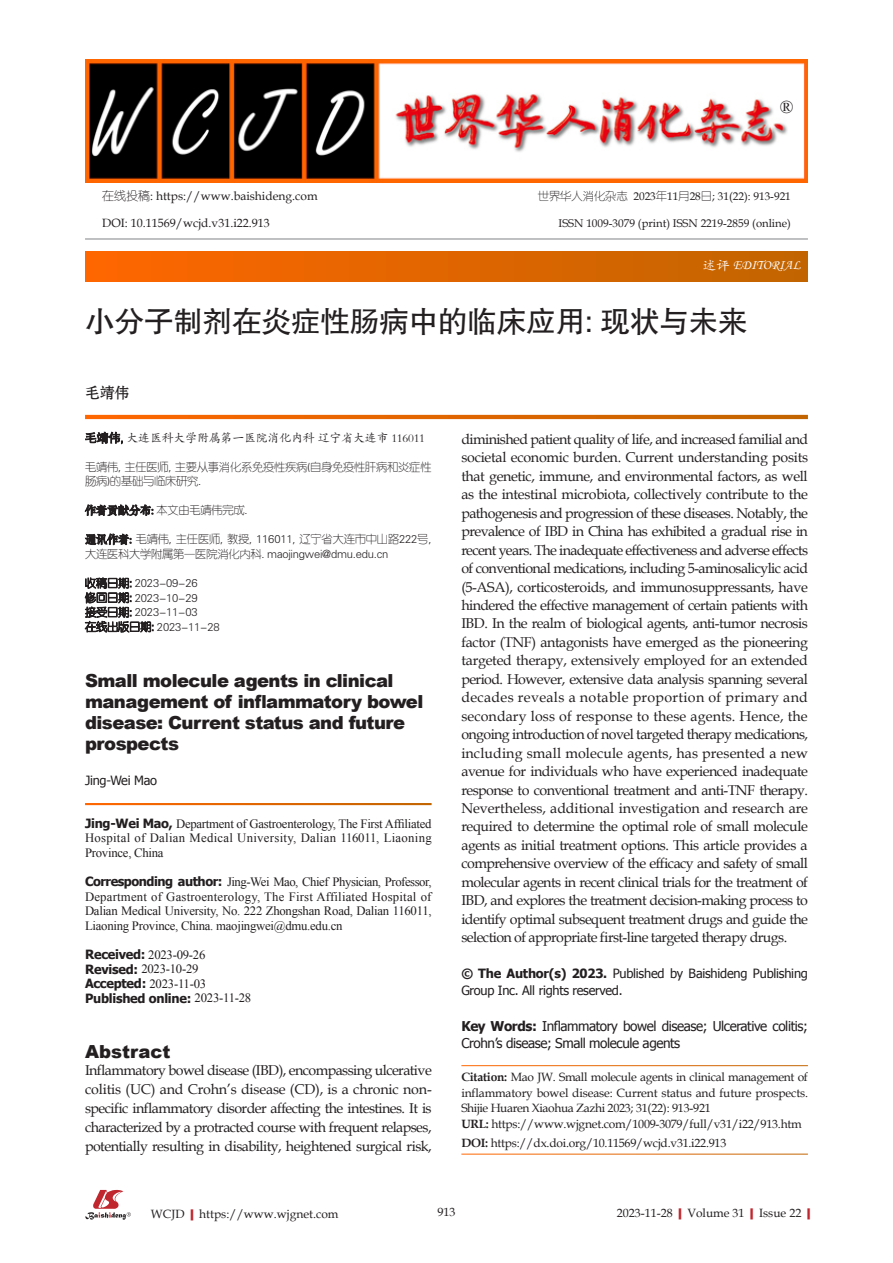
<style>
.page{position:relative;width:893px;height:1263px;background:#fff}
.page>*{position:absolute;margin:0;border:0;box-sizing:border-box;transform-origin:0 0}
._1题目{font:30px "FZHTJW GB1 0";letter-spacing:-.02em;color:#231f20}
.Abstract{font:900 18px/21px "Arial";letter-spacing:-.03em;color:#231f20}
.Abstract-2{font:900 18px "Arial";color:#231f20}
.t1{font:18px "Times New Roman";color:#231f20}
._20作者{font:15px "FZSHJW GB1 0";color:#231f20}
._6英文摘要{font:14.25px/18.5px "Book Antiqua";letter-spacing:-.04em;color:#231f20;text-align:justify}
._8key_word{font:13.5px/16.8px "Tahoma";letter-spacing:-.03em;color:#231f20}
.t2{font:13.5px "Monotype Corsiva";color:#fff}
._5英文作者{font:12.75px/14.5px "Times New Roman";letter-spacing:-.02em;color:#231f20;text-align:justify}
._7版权{font:12.75px/17.2px "Tahoma";letter-spacing:-.015em;color:#231f20}
._5英文作者-2{font:700 12.75px "Tahoma";letter-spacing:-.02em;color:#231f20}
._5英文作者-3{font:12.75px "Tahoma";letter-spacing:-.02em;color:#231f20}
._90key_下文{font:12px/15.8px "Book Antiqua";letter-spacing:-.02em;color:#231f20;text-align:justify}
._90key_下文-2{font:12px "Book Antiqua";color:#231f20}
.t3{font:12px "FZKTJW GB1 0";letter-spacing:-.02em;color:#231f20}
._3作者简介{font:11.25px/14.5px "FZY1 JW GB1 0";letter-spacing:-.02em;color:#231f20}
.t4{font:11.25px "Book Antiqua";color:#231f20}
.s1{font-family:"FZY1 JW GB1 0"}
.s2{font-family:"FZKTJW GB1 0"}
.s3{font-family:"FZZDXJW GB1 0"}
.s4{font-family:"FZSHJW GB1 0"}
.s5{font-family:"Tahoma";font-weight:700}
.s6{font-family:"Times New Roman";font-weight:400}
.s7{font-weight:700}
.s8{font-weight:700;color:#c0262d}
</style>
<div class="page">
<svg style="left:85px;top:431px;width:38px;height:14px"></svg>
<svg style="left:84px;top:504px;width:70px;height:13px"></svg>
<svg style="left:84px;top:533px;width:48px;height:13px"></svg>
<svg style="left:84px;top:577px;width:70px;height:56px"></svg>
<div style="left:85px;top:252px;width:723px;height:29px;background:linear-gradient(to right,#f60,#c16500)"></div>
<hr style="left:85px;top:239px;width:723px;height:1px;background:#808285">
<svg style="left:85px;top:415px;width:723px;height:4px"></svg>
<img style="left:85px;top:60px;width:723px;height:123px">
<svg style="left:85px;top:1190px;width:46px;height:30px"></svg>
<p class="_90key_下文-2" style="left:102px;top:188px;width:217px"><span class="s1">在线投稿</span>: https://www.baishideng.com</p>
<p class="_90key_下文-2" style="left:102px;top:215px;width:169px">DOI: 10.11569/wcjd.v31.i22.913</p>
<p class="t1" style="left:780px;top:95px;width:15px">®</p>
<p class="t4" style="left:538px;top:188px;width:255px"><span class="s1">世界华人消化杂志</span> 2023<span class="s1">年</span>11<span class="s1">月</span>28<span class="s1">日</span>; 31(22): 913-921</p>
<p class="t4" style="left:559px;top:215px;width:234px">ISSN 1009-3079 (print) ISSN 2219-2859 (online)</p>
<p class="t2" style="left:703px;top:256px;width:99px"><span class="s2">述评</span> EDITORIAL</p>
<p class="_1题目" style="left:85px;top:305px;width:664px">小分子制剂在炎症性肠病中的临床应用: 现状与未来</p>
<p class="_20作者" style="left:85px;top:385px;width:46px">毛靖伟</p>
<p class="t3" style="left:85px;top:432px;width:341px"><span class="s3">毛靖伟,</span> 大连医科大学附属第一医院消化内科 辽宁省大连市 116011</p>
<p class="_3作者简介" style="left:85px;top:460px;width:348px">毛靖伟, 主任医师, 主要从事消化系免疫性疾病(自身免疫性肝病和炎症性肠病)的基础与临床研究.</p>
<p class="_3作者简介" style="left:85px;top:503px;width:164px"><span class="s4">作者贡献分布:</span> 本文由毛靖伟完成.</p>
<p class="_3作者简介" style="left:85px;top:532px;width:348px"><span class="s4">通讯作者:</span> 毛靖伟, 主任医师, 教授, 116011, 辽宁省大连市中山路222号,大连医科大学附属第一医院消化内科. maojingwei@dmu.edu.cn</p>
<p class="_3作者简介" style="left:85px;top:576px;width:114px">收稿日期: 2023-09-26</p>
<p class="_3作者简介" style="left:85px;top:591px;width:114px">修回日期: 2023-10-29</p>
<p class="_3作者简介" style="left:85px;top:605px;width:114px">接受日期: 2023-11-03</p>
<p class="_3作者简介" style="left:85px;top:620px;width:136px">在线出版日期: 2023-11-28</p>
<p class="Abstract" style="left:85px;top:669px;width:340px">Small molecule agents in clinical management of inflammatory bowel disease: Current status and future prospects</p>
<p class="_5英文作者-3" style="left:85px;top:771px;width:73px">Jing-Wei Mao</p>
<p class="_5英文作者" style="left:85px;top:816px;width:348px"><span class="s5">Jing-Wei Mao,</span> Department of Gastroenterology, The First Affiliated Hospital of Dalian Medical University, Dalian 116011, Liaoning Province, China</p>
<p class="_5英文作者" style="left:85px;top:874px;width:348px"><span class="s5">Corresponding author:</span> Jing-Wei Mao, Chief Physician, Professor, Department of Gastroenterology, The First Affiliated Hospital of Dalian Medical University, No. 222 Zhongshan Road, Dalian 116011, Liaoning Province, China. maojingwei@dmu.edu.cn</p>
<p class="_5英文作者" style="left:85px;top:947px;width:122px"><span class="s5">Received:</span> 2023-09-26</p>
<p class="_5英文作者" style="left:85px;top:962px;width:115px"><span class="s5">Revised:</span> 2023-10-29</p>
<p class="_5英文作者" style="left:85px;top:976px;width:123px"><span class="s5">Accepted:</span> 2023-11-03</p>
<p class="_5英文作者-2" style="left:85px;top:989px;width:168px">Published online: <span class="s6">2023-11-28</span></p>
<p class="Abstract-2" style="left:85px;top:1038px;width:87px">Abstract</p>
<p class="_6英文摘要" style="left:85px;top:1061px;width:348px">Inflammatory bowel disease (IBD), encompassing ulcerative colitis (UC) and Crohn’s disease (CD), is a chronic non&shy;specific inflammatory disorder affecting the intestines. It is characterized by a protracted course with frequent relapses, potentially resulting in disability, heightened surgical risk,</p>
<p class="_6英文摘要" style="left:461px;top:429px;width:348px">diminished patient quality of life, and increased familial and societal economic burden. Current understanding posits that genetic, immune, and environmental factors, as well as the intestinal microbiota, collectively contribute to the pathogenesis and progression of these diseases. Notably, the prevalence of IBD in China has exhibited a gradual rise in recent years. The inadequate effectiveness and adverse effects of conventional medications, including 5-aminosalicylic acid (5-ASA), corticosteroids, and immunosuppressants, have hindered the effective management of certain patients with IBD. In the realm of biological agents, anti-tumor necrosis factor (TNF) antagonists have emerged as the pioneering targeted therapy, extensively employed for an extended period. However, extensive data analysis spanning several decades reveals a notable proportion of primary and secondary loss of response to these agents. Hence, the ongoing introduction of novel targeted therapy medications, including small molecule agents, has presented a new avenue for individuals who have experienced inadequate response to conventional treatment and anti-TNF therapy.<br>Nevertheless, additional investigation and research are required to determine the optimal role of small molecule agents as initial treatment options. This article provides a comprehensive overview of the efficacy and safety of small molecular agents in recent clinical trials for the treatment of IBD, and explores the treatment decision-making process to identify optimal subsequent treatment drugs and guide the selection of appropriate first-line targeted therapy drugs.</p>
<p class="_7版权" style="left:461px;top:964px;width:348px"><span class="s7">© The Author(s) 2023.</span> Published by Baishideng Publishing<br>Group Inc. All rights reserved.</p>
<p class="_8key_word" style="left:461px;top:1017px;width:348px"><span class="s7">Key Words:</span> Inflammatory bowel disease; Ulcerative colitis;<br>Crohn’s disease; Small molecule agents</p>
<p class="_90key_下文" style="left:461px;top:1068px;width:348px"><span class="s7">Citation:</span> Mao JW. Small molecule agents in clinical management of inflammatory bowel disease: Current status and future prospects.<br>Shijie Huaren Xiaohua Zazhi 2023; 31(22): 913-921</p>
<p class="_90key_下文" style="left:461px;top:1116px;width:342px"><span class="s7">URL:</span> https://www.wjgnet.com/1009-3079/full/v31/i22/913.htm</p>
<p class="_90key_下文" style="left:461px;top:1134px;width:266px"><span class="s7">DOI:</span> https://dx.doi.org/10.11569/wcjd.v31.i22.913</p>
<p class="_90key_下文-2" style="left:151px;top:1205px;width:189px">WCJD<span class="s8">|</span>https://www.wjgnet.com</p>
<p class="_90key_下文" style="left:437px;top:1204px;width:19px">913</p>
<p class="_90key_下文-2" style="left:617px;top:1204px;width:201px">2023-11-28<span class="s8">|</span>Volume 31<span class="s8">|</span>Issue 22<span class="s8">|</span></p>
</div>
